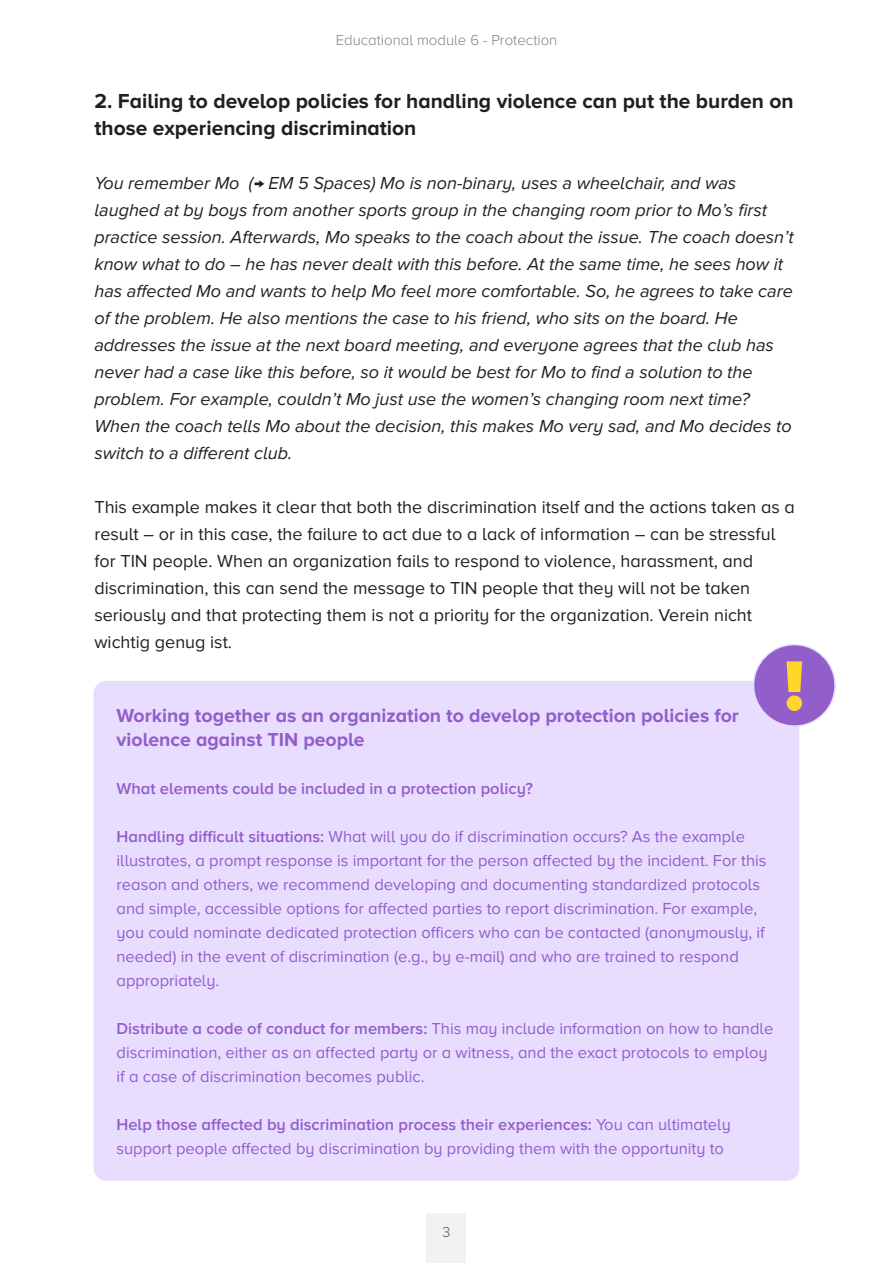
<style>
.page{position:relative;width:893px;height:1263px;background:#fff}
.page>*{position:absolute;margin:0;border:0;box-sizing:border-box;transform-origin:0 0}
.t1{font:700 21px/27px "Proxima Nova A";color:#231f20}
.t2{font:700 19.5px/24px "Proxima Nova A";color:#925eca}
.t3{font:italic 18px/27px "Proxima Nova A";color:#231f20}
.t4{font:18px/27px "Proxima Nova A";color:#231f20}
.t5{font:16.5px/24px "Proxima Nova A";color:#925eca}
.t6{font:600 16.5px "Proxima Nova A";color:#925eca}
.t7{font:300 15px "Proxima Nova A";color:#808285}
.t8{font:15px "Proxima Nova A";color:#808285}
.s1{font-family:"Proxima Nova"}
.s2{font-weight:600}
</style>
<div class="page">
<div style="left:427px;top:1213px;width:39px;height:50px;background:#f1f2f2"></div>
<div style="left:94px;top:681px;width:705px;height:500px;background:#e8ddff;border-radius:13px"></div>
<div style="left:754px;top:645px;width:81px;height:81px;background:#925eca;border-radius:50%"></div>
<div style="left:753px;top:644px;width:83px;height:83px;border:2px solid #e8ddff;border-radius:50%"></div>
<svg style="left:786px;top:661px;width:16px;height:50px"></svg>
<p class="t7" style="left:336px;top:32px;width:223px">Educational module 6 - Protection</p>
<p class="t1" style="left:94px;top:87px;width:701px">2. Failing to develop policies for handling violence can put the burden on those experiencing discrimination</p>
<p class="t3" style="left:94px;top:169px;width:701px">You remember Mo (<span class="s1">→</span> EM 5 Spaces) Mo is non-binary, uses a wheelchair, and was laughed at by boys from another sports group in the changing room prior to Mo’s first practice session. Afterwards, Mo speaks to the coach about the issue. The coach doesn’t know what to do – he has never dealt with this before. At the same time, he sees how it has affected Mo and wants to help Mo feel more comfortable. So, he agrees to take care of the problem. He also mentions the case to his friend, who sits on the board. He addresses the issue at the next board meeting, and everyone agrees that the club has never had a case like this before, so it would be best for Mo to find a solution to the problem. For example, couldn’t Mo just use the women’s changing room next time?<br>When the coach tells Mo about the decision, this makes Mo very sad, and Mo decides to switch to a different club.</p>
<p class="t4" style="left:94px;top:494px;width:702px">This example makes it clear that both the discrimination itself and the actions taken as a result – or in this case, the failure to act due to a lack of information – can be stressful for TIN people. When an organization fails to respond to violence, harassment, and discrimination, this can send the message to TIN people that they will not be taken seriously and that protecting them is not a priority for the organization. Verein nicht wichtig genug ist.</p>
<p class="t2" style="left:117px;top:703px;width:624px">Working together as an organization to develop protection policies for violence against TIN people</p>
<p class="t6" style="left:117px;top:779px;width:418px">What elements could be included in a protection policy?</p>
<p class="t5" style="left:117px;top:824px;width:651px"><span class="s2">Handling difficult situations:</span> What will you do if discrimination occurs? As the example illustrates, a prompt response is important for the person affected by the incident. For this reason and others, we recommend developing and documenting standardized protocols and simple, accessible options for affected parties to report discrimination. For example, you could nominate dedicated protection officers who can be contacted (anonymously, if needed) in the event of discrimination (e.g., by e-mail) and who are trained to respond appropriately.</p>
<p class="t5" style="left:117px;top:1016px;width:658px"><span class="s2">Distribute a code of conduct for members:</span> This may include information on how to handle discrimination, either as an affected party or a witness, and the exact protocols to employ if a case of discrimination becomes public.</p>
<p class="t5" style="left:117px;top:1112px;width:616px"><span class="s2">Help those affected by discrimination process their experiences:</span> You can ultimately support people affected by discrimination by providing them with the opportunity to</p>
<p class="t8" style="left:442px;top:1223px;width:10px">3</p>
</div>
